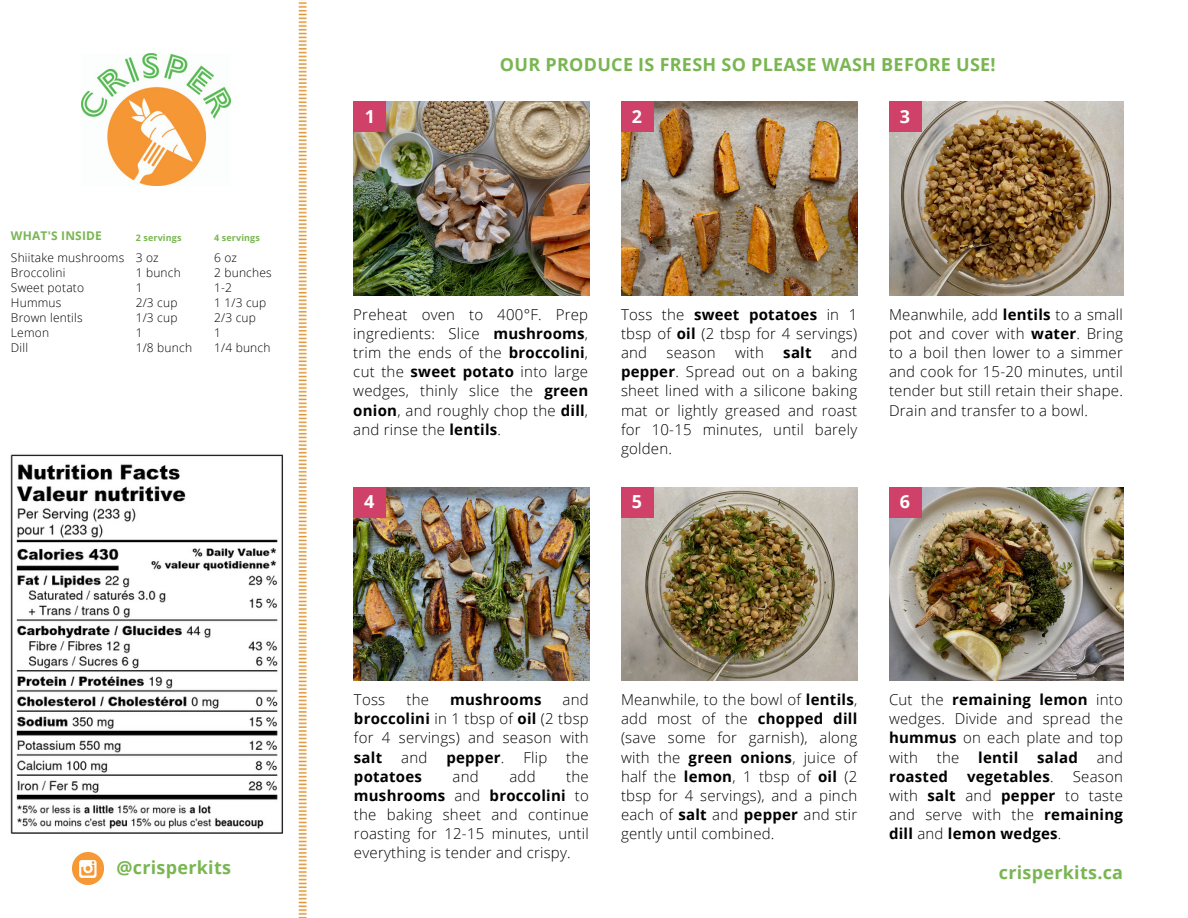
<style>
.page{position:relative;width:1188px;height:918px;background:#fff}
.page>*{position:absolute;margin:0;border:0;box-sizing:border-box;transform-origin:0 0}
.t1{font:700 18px "Open Sans";letter-spacing:.015em;color:#79b652}
.t2{font:700 18px "Open Sans";color:#fff}
.t3{font:300 15px/19.2px "Open Sans";letter-spacing:.015em;color:#000;text-align:justify}
.t4{font:700 15px "Open Sans";letter-spacing:.015em;color:#000}
.t5{font:300 12px/15px "Open Sans";letter-spacing:.015em;color:#000}
.t6{font:700 12px "Open Sans";letter-spacing:.015em;color:#79b652}
.t7{font:700 9px "Open Sans";letter-spacing:.015em;color:#79b652}
.s1{font-weight:700}
.s2{font-weight:300}
</style>
<div class="page">
<img style="left:230px;top:0;width:669px;height:918px">
<img style="left:72px;top:853px;width:32px;height:31px">
<img style="left:82px;top:53px;width:148px;height:132px">
<img style="left:621px;top:102px;width:237px;height:193px">
<div style="left:621px;top:102px;width:32px;height:30px;background:#cf4169"></div>
<img style="left:889px;top:102px;width:234px;height:193px">
<div style="left:889px;top:102px;width:32px;height:30px;background:#cf4169"></div>
<img style="left:354px;top:487px;width:235px;height:194px">
<div style="left:353px;top:487px;width:32px;height:31px;background:#cf4169"></div>
<img style="left:621px;top:487px;width:237px;height:194px">
<div style="left:621px;top:487px;width:32px;height:31px;background:#cf4169"></div>
<img style="left:889px;top:487px;width:234px;height:194px">
<div style="left:889px;top:487px;width:32px;height:31px;background:#cf4169"></div>
<img style="left:354px;top:102px;width:235px;height:193px">
<div style="left:354px;top:102px;width:32px;height:30px;background:#cf4169"></div>
<img style="left:11px;top:448px;width:274px;height:391px">
<p class="t6" style="left:11px;top:227px;width:93px">WHAT'S INSIDE</p>
<p class="t7" style="left:136px;top:232px;width:47px">2 servings</p>
<p class="t7" style="left:214px;top:232px;width:47px">4 servings</p>
<h3 class="t5" style="left:11px;top:250px;width:115px">Shiitake mushrooms<br>Broccolini<br>Sweet potato<br>Hummus<br>Brown lentils<br>Lemon<br>Dill</h3>
<p class="t5" style="left:136px;top:250px;width:58px">3 oz<br>1 bunch<br>1<br>2/3 cup<br>1/3 cup<br>1<br>1/8 bunch</p>
<h2 class="t5" style="left:214px;top:250px;width:59px">6 oz<br>2 bunches<br>1-2<br>1 1/3 cup<br>2/3 cup<br>1<br>1/4 bunch</h2>
<p class="t1" style="left:116px;top:855px;width:116px">@crisperkits</p>
<p class="t2" style="left:365px;top:104px;width:12px">1</p>
<h5 class="t1" style="left:500px;top:52px;width:497px">OUR PRODUCE IS FRESH SO PLEASE WASH BEFORE USE!</h5>
<p class="t2" style="left:632px;top:104px;width:12px">2</p>
<p class="t2" style="left:900px;top:104px;width:12px">3</p>
<p class="t3" style="left:353px;top:305px;width:236px">Preheat oven to 400°F. Prep ingredients: Slice <span class="s1">mushrooms</span>, trim the ends of the <span class="s1">broccolini</span>, cut the <span class="s1">sweet potato</span> into large wedges, thinly slice the <span class="s1">green onion</span>, and roughly chop the <span class="s1">dill</span>, and rinse the <span class="s1">lentils</span>.</p>
<h4 class="t3" style="left:889px;top:305px;width:235px">Meanwhile, add <span class="s1">lentils</span> to a small pot and cover with <span class="s1">water</span>. Bring to a boil then lower to a simmer and cook for 15-20 minutes, until tender but still retain their shape.<br>Drain and transfer to a bowl.</h4>
<h5 class="t3" style="left:621px;top:305px;width:238px">Toss the <span class="s1">sweet potatoes</span> in 1 tbsp of <span class="s1">oil</span> (2 tbsp for 4 servings) and</h5>
<h5 class="t3" style="left:621px;top:343px;width:238px;text-indent:210px">and <span class="s1">pepper</span>. Spread out on a baking sheet lined with a silicone baking mat or lightly greased and roast for 10-15 minutes, until barely golden.</h5>
<h5 class="t3" style="left:667px;top:343px;width:50px">season</h5>
<h5 class="t3" style="left:735px;top:343px;width:30px">with</h5>
<h5 class="t4" style="left:783px;top:342px;width:30px">salt</h5>
<h3 class="t2" style="left:364px;top:489px;width:12px">4</h3>
<p class="t2" style="left:632px;top:489px;width:12px">5</p>
<p class="t2" style="left:900px;top:489px;width:12px">6</p>
<p class="t3" style="left:354px;top:690px;width:33px">Toss</p>
<p class="t3" style="left:406px;top:690px;width:24px">the</p>
<p class="t4" style="left:450px;top:689px;width:93px">mushrooms</p>
<p class="t3" style="left:354px;top:690px;width:236px;text-indent:209px">and <span class="s1">broccolini</span> in 1 tbsp of <span class="s1">oil</span> (2 tbsp for 4 servings) and season with <span class="s1">salt</span></p>
<p class="t3" style="left:401px;top:747px;width:28px">and</p>
<p class="t4" style="left:446px;top:747px;width:59px">pepper<span class="s2">.</span></p>
<p class="t3" style="left:523px;top:747px;width:25px">Flip</p>
<p class="t3" style="left:566px;top:747px;width:24px">the</p>
<p class="t4" style="left:354px;top:766px;width:70px">potatoes</p>
<p class="t3" style="left:453px;top:766px;width:28px">and</p>
<p class="t3" style="left:509px;top:766px;width:28px">add</p>
<p class="t3" style="left:354px;top:766px;width:236px;text-indent:212px">the <span class="s1">mushrooms</span> and <span class="s1">broccolini</span> to the baking sheet and continue roasting for 12-15 minutes, until everything is tender and crispy.</p>
<p class="t3" style="left:621px;top:690px;width:238px">Meanwhile, to the bowl of <span class="s1">lentils</span>, add most of the <span class="s1">chopped dill </span>(save some for garnish), along with the <span class="s1">green onions</span>, juice of half the <span class="s1">lemon</span>, 1 tbsp of <span class="s1">oil</span> (2 tbsp for 4 servings), and a pinch each of <span class="s1">salt</span> and <span class="s1">pepper</span> and stir gently until combined.</p>
<h3 class="t3" style="left:889px;top:690px;width:235px">Cut the <span class="s1">remaining lemon</span> into wedges. Divide and spread the <span class="s1">hummus</span> on each plate and top with</h3>
<h3 class="t3" style="left:937px;top:747px;width:24px">the</h3>
<h3 class="t4" style="left:978px;top:747px;width:42px">lentil</h3>
<h3 class="t4" style="left:1037px;top:747px;width:42px">salad</h3>
<h3 class="t3" style="left:1097px;top:747px;width:28px">and</h3>
<h3 class="t4" style="left:889px;top:766px;width:60px">roasted</h3>
<h3 class="t4" style="left:967px;top:766px;width:88px">vegetables<span class="s2">.</span></h3>
<h3 class="t3" style="left:889px;top:766px;width:235px;text-indent:184px">Season with <span class="s1">salt</span> and <span class="s1">pepper</span> to taste and serve with the <span class="s1">remaining dill</span> and <span class="s1">lemon wedges</span>.</h3>
<h5 class="t1" style="left:999px;top:860px;width:126px">crisperkits.ca</h5>
</div>
